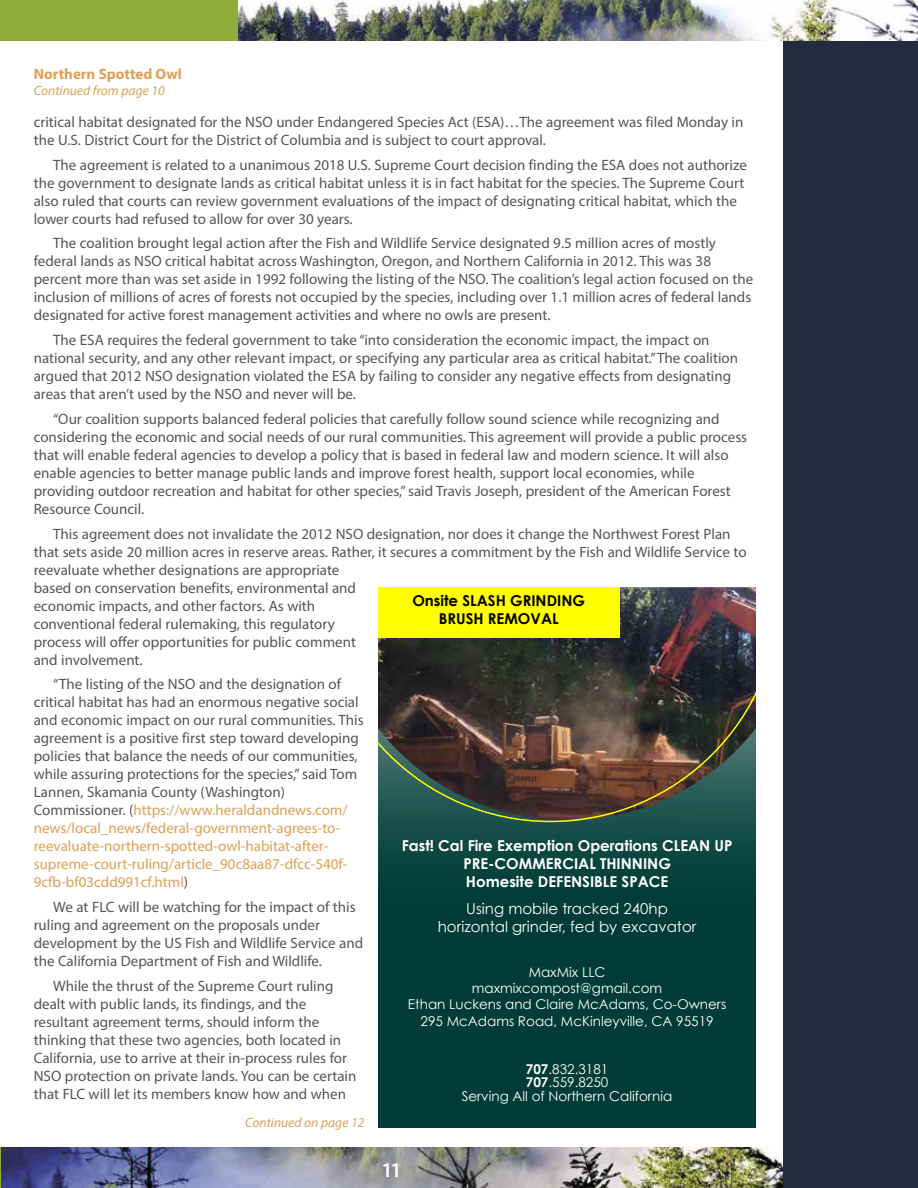
<style>
.page{position:relative;width:918px;height:1188px;background:#fff}
.page>*{position:absolute;margin:0;border:0;box-sizing:border-box;transform-origin:0 0}
.t1{font:600 21px "Myriad Pro";color:#fff}
.t2{font:15px/18px "Myriad Pro";color:#555}
.t3{font:700 15px/18px "Century Gothic";color:#fff;text-align:center}
.t4{font:15px/18px "Century Gothic";color:#fff;text-align:center}
.t5{font:700 15px/18px "Century Gothic";color:#000;text-align:center}
.t6{font:700 15px "Myriad Pro";color:#dea056}
.t7{font:13.5px/16.2px "Century Gothic";color:#fff;text-align:center}
.t8{font:italic 13.5px "Myriad Pro";color:#dea056}
.s1{color:#dea056}
.s2{font-weight:700}
</style>
<div class="page">
<img style="left:1px;top:1148px;width:782px;height:40px">
<div style="left:783px;top:0;width:135px;height:1188px;background:#232c3f"></div>
<img style="left:237px;top:0;width:681px;height:40px">
<div style="left:0;top:0;width:237px;height:40px;background:#90ad39"></div>
<hr style="left:0;top:1148px;width:1px;height:40px;background:#90ad39">
<svg style="left:378px;top:822px;width:378px;height:305px;background:#023e39"></svg>
<img style="left:378px;top:587px;width:378px;height:235px">
<div style="left:378px;top:587px;width:242px;height:50px;background:#ff0"></div>
<p class="t6" style="left:34px;top:64px;width:150px">Northern Spotted Owl</p>
<p class="t8" style="left:34px;top:82px;width:133px">Continued from page 10</p>
<p class="t2" style="left:34px;top:113px;width:711px">critical habitat designated for the NSO under Endangered Species Act (ESA)…The agreement was filed Monday in the U.S. District Court for the District of Columbia and is subject to court approval.</p>
<p class="t2" style="left:34px;top:155px;width:715px;text-indent:20px">The agreement is related to a unanimous 2018 U.S. Supreme Court decision finding the ESA does not authorize the government to designate lands as critical habitat unless it is in fact habitat for the species. The Supreme Court also ruled that courts can review government evaluations of the impact of designating critical habitat, which the lower courts had refused to allow for over 30 years.</p>
<p class="t2" style="left:34px;top:234px;width:721px;text-indent:20px">The coalition brought legal action after the Fish and Wildlife Service designated 9.5 million acres of mostly federal lands as NSO critical habitat across Washington, Oregon, and Northern California in 2012. This was 38 percent more than was set aside in 1992 following the listing of the NSO. The coalition’s legal action focused on the inclusion of millions of acres of forests not occupied by the species, including over 1.1 million acres of federal lands designated for active forest management activities and where no owls are present.</p>
<p class="t2" style="left:34px;top:331px;width:706px;text-indent:20px">The ESA requires the federal government to take “into consideration the economic impact, the impact on national security, and any other relevant impact, or specifying any particular area as critical habitat.” The coalition argued that 2012 NSO designation violated the ESA by failing to consider any negative effects from designating areas that aren’t used by the NSO and never will be.</p>
<p class="t2" style="left:34px;top:410px;width:715px;text-indent:20px">“Our coalition supports balanced federal policies that carefully follow sound science while recognizing and considering the economic and social needs of our rural communities. This agreement will provide a public process that will enable federal agencies to develop a policy that is based in federal law and modern science. It will also enable agencies to better manage public lands and improve forest health, support local economies, while providing outdoor recreation and habitat for other species,” said Travis Joseph, president of the American Forest Resource Council.</p>
<p class="t2" style="left:34px;top:524px;width:714px;text-indent:20px">This agreement does not invalidate the 2012 NSO designation, nor does it change the Northwest Forest Plan that sets aside 20 million acres in reserve areas. Rather, it secures a commitment by the Fish and Wildlife Service to reevaluate whether designations are appropriate<br>based on conservation benefits, environmental and<br>economic impacts, and other factors. As with<br>conventional federal rulemaking, this regulatory<br>process will offer opportunities for public comment<br>and involvement.</p>
<p class="t2" style="left:34px;top:675px;width:331px;text-indent:20px">“The listing of the NSO and the designation of critical habitat has had an enormous negative social and economic impact on our rural communities. This agreement is a positive first step toward developing policies that balance the needs of our communities, while assuring protections for the species,” said Tom Lannen, Skamania County (Washington)<br>Commissioner. (<span class="s1">https://www.heraldandnews.com/ news/local_news/federal-government-agrees-to&shy;reevaluate-northern-spotted-owl-habitat-after&shy;supreme-court-ruling/article_90c8aa87-dfcc-540f-9cfb-bf03cdd991cf.html</span>)</p>
<p class="t2" style="left:34px;top:898px;width:331px;text-indent:20px">We at FLC will be watching for the impact of this ruling and agreement on the proposals under development by the US Fish and Wildlife Service and the California Department of Fish and Wildlife.</p>
<p class="t2" style="left:34px;top:977px;width:324px;text-indent:20px">While the thrust of the Supreme Court ruling dealt with public lands, its findings, and the resultant agreement terms, should inform the thinking that these two agencies, both located in California, use to arrive at their in-process rules for NSO protection on private lands. You can be certain that FLC will let its members know how and when</p>
<p class="t5" style="left:412px;top:591px;width:174px">Onsite SLASH GRINDING<br>BRUSH REMOVAL</p>
<p class="t3" style="left:402px;top:836px;width:332px">Fast! Cal Fire Exemption Operations CLEAN UP<br>PRE-COMMERCIAL THINNING<br>Homesite DEFENSIBLE SPACE</p>
<p class="t4" style="left:438px;top:899px;width:260px">Using mobile tracked 240hp horizontal grinder, fed by excavator</p>
<p class="t7" style="left:408px;top:964px;width:320px">MaxMix LLC<br>maxmixcompost@gmail.com<br>Ethan Luckens and Claire McAdams, Co-Owners<br>295 McAdams Road, McKinleyville, CA 95519</p>
<p class="t7" style="left:462px;top:1062px;width:212px;line-height:13.5px"><span class="s2">707</span>.832.3181<br><span class="s2">707</span>.559.8250<br>Serving All of Northern California</p>
<p class="t8" style="left:245px;top:1114px;width:121px">Continued on page 12</p>
<h1 class="t1" style="left:381px;top:1156px;width:22px">11</h1>
</div>
